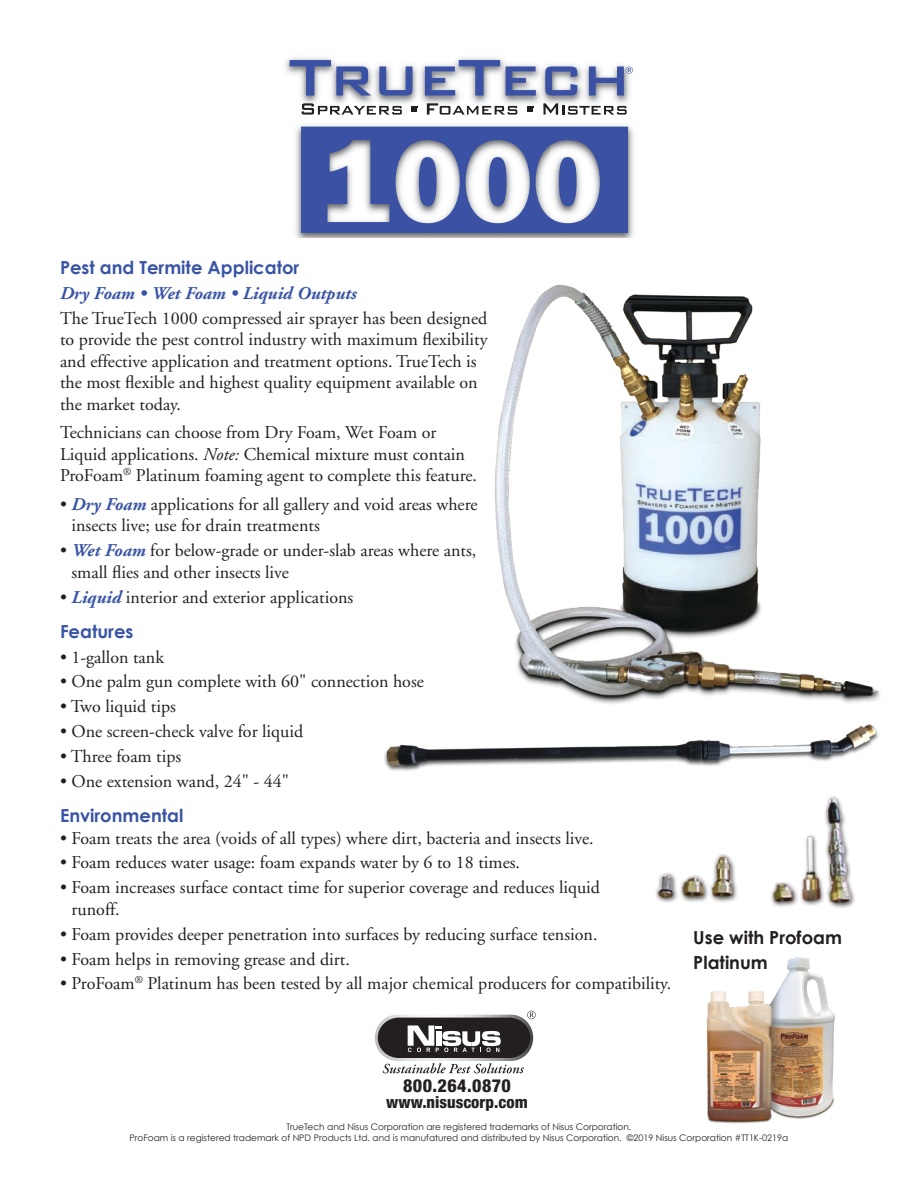
<style>
.page{position:relative;width:918px;height:1188px;background:#fff}
.page>*{position:absolute;margin:0;border:0;box-sizing:border-box;transform-origin:0 0}
.t1{font:18px/21.6px "Adobe Garamond";color:#231f20}
.t2{font:700 18px "Century Gothic";color:#3954a5}
.t3{font:italic 700 18px "Adobe Garamond";color:#3954a5}
.t4{font:700 18px/24.9px "Century Gothic";color:#231f20}
.t5{font:800 condensed 18px "Helvetica Neue LT Std";letter-spacing:.025em;color:#231f20}
.t6{font:800 condensed 16.5px "Helvetica Neue LT Std";color:#231f20}
.t7{font:9px/10.8px "Century Gothic";color:#231f20;text-align:center}
.s1{font-style:italic}
.s2{font-weight:700;font-style:italic;color:#3954a5}
</style>
<div class="page">
<img style="left:495px;top:284px;width:385px;height:420px">
<img style="left:655px;top:796px;width:200px;height:112px">
<img style="left:295px;top:125px;width:339px;height:112px">
<svg style="left:301px;top:127px;width:327px;height:106px"></svg>
<img style="left:285px;top:57px;width:346px;height:51px">
<svg style="left:302px;top:103px;width:100px;height:12px"></svg>
<svg style="left:412px;top:106px;width:5px;height:6px"></svg>
<svg style="left:427px;top:103px;width:90px;height:12px"></svg>
<svg style="left:544px;top:103px;width:83px;height:12px"></svg>
<svg style="left:527px;top:106px;width:6px;height:6px"></svg>
<svg style="left:290px;top:60px;width:81px;height:36px"></svg>
<svg style="left:379px;top:67px;width:33px;height:29px"></svg>
<svg style="left:425px;top:60px;width:75px;height:36px"></svg>
<svg style="left:506px;top:67px;width:30px;height:29px"></svg>
<svg style="left:545px;top:67px;width:32px;height:29px"></svg>
<svg style="left:589px;top:67px;width:44px;height:29px"></svg>
<svg style="left:378px;top:1011px;width:158px;height:62px"></svg>
<img style="left:384px;top:724px;width:495px;height:47px">
<img style="left:706px;top:957px;width:129px;height:167px">
<p class="t2" style="left:60px;top:256px;width:241px">Pest and Termite Applicator</p>
<p class="t3" style="left:60px;top:283px;width:298px">Dry Foam • Wet Foam • Liquid Outputs</p>
<p class="t1" style="left:60px;top:307px;width:429px">The TrueTech 1000 compressed air sprayer has been designed to provide the pest control industry with maximum flexibility and effective application and treatment options. TrueTech is the most flexible and highest quality equipment available on the market today.</p>
<p class="t1" style="left:60px;top:422px;width:419px">Technicians can choose from Dry Foam, Wet Foam or<br>Liquid applications. <span class="s1">Note:</span> Chemical mixture must contain<br>ProFoam<sup>®</sup> Platinum foaming agent to complete this feature.</p>
<p class="t1" style="left:71px;top:494px;width:408px;text-indent:-11px">• <span class="s2">Dry Foam</span> applications for all gallery and void areas where insects live; use for drain treatments</p>
<p class="t1" style="left:71px;top:540px;width:407px;text-indent:-11px">• <span class="s2">Wet Foam</span> for below-grade or under-slab areas where ants, small flies and other insects live</p>
<p class="t1" style="left:60px;top:587px;width:295px">• <span class="s2">Liquid</span> interior and exterior applications</p>
<p class="t2" style="left:60px;top:620px;width:75px">Features</p>
<p class="t1" style="left:60px;top:647px;width:106px">• 1-gallon tank</p>
<p class="t1" style="left:60px;top:671px;width:365px">• One palm gun complete with 60" connection hose</p>
<p class="t1" style="left:60px;top:696px;width:117px">• Two liquid tips</p>
<p class="t1" style="left:60px;top:721px;width:245px">• One screen-check valve for liquid</p>
<p class="t1" style="left:60px;top:746px;width:123px">• Three foam tips</p>
<p class="t1" style="left:60px;top:771px;width:230px">• One extension wand, 24" - 44"</p>
<p class="t2" style="left:60px;top:804px;width:125px">Environmental</p>
<p class="t1" style="left:60px;top:828px;width:535px">• Foam treats the area (voids of all types) where dirt, bacteria and insects live.</p>
<p class="t1" style="left:60px;top:852px;width:462px">• Foam reduces water usage: foam expands water by 6 to 18 times.</p>
<p class="t1" style="left:71px;top:877px;width:530px;text-indent:-11px">• Foam increases surface contact time for superior coverage and reduces liquid runoff.</p>
<p class="t1" style="left:60px;top:924px;width:539px">• Foam provides deeper penetration into surfaces by reducing surface tension.</p>
<p class="t1" style="left:60px;top:948px;width:291px">• Foam helps in removing grease and dirt.</p>
<p class="t1" style="left:60px;top:973px;width:613px">• ProFoam<sup>®</sup> Platinum has been tested by all major chemical producers for compatibility.</p>
<p class="t4" style="left:693px;top:925px;width:150px">Use with Profoam<br>Platinum</p>
<p class="t5" style="left:403px;top:1074px;width:109px">800.264.0870</p>
<p class="t6" style="left:386px;top:1092px;width:143px">www.nisuscorp.com</p>
<p class="t7" style="left:130px;top:1121px;width:660px">TrueTech and Nisus Corporation are registered trademarks of Nisus Corporation.<br>ProFoam is a registered trademark of NPD Products Ltd. and is manufatured and distributed by Nisus Corporation. ©2019 Nisus Corporation #TT1K-0219a</p>
</div>
